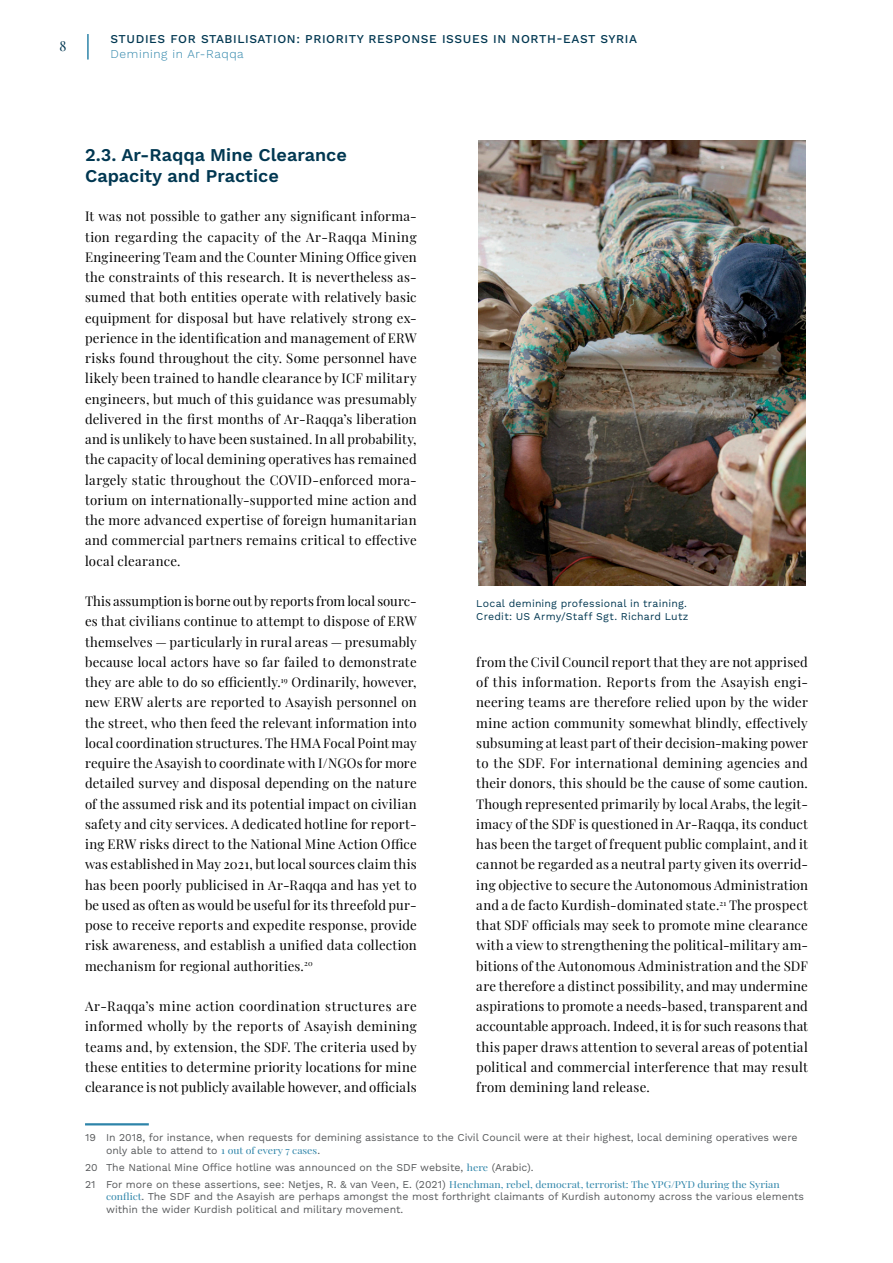
<style>
.page{position:relative;width:893px;height:1263px;background:#fff}
.page>*{position:absolute;margin:0;border:0;box-sizing:border-box;transform-origin:0 0}
._1__Headline_02{font:600 18px/21.6px "Work Sans";color:#003751}
.t1{font:13.5px "Playfair Display";color:#003751}
.Body{font:13.2px/20.2px "Playfair Display";letter-spacing:.015em;color:#000;text-align:justify}
.t2{font:500 12px "Work Sans";letter-spacing:.05em;color:#003751}
.t3{font:300 12px "Work Sans";letter-spacing:.05em;color:#2d84a9}
.Footnote{font:10.5px/12.6px "Work Sans";color:#57595b}
.t4{font:10.5px "Work Sans";letter-spacing:.02em;color:#003751}
.Footnote-2{font:9.45px "Playfair Display";color:#2d84a9;scale:1.11 1}
.s1{font-family:"Playfair Display";font-size:9.45px;color:#2d84a9}
.s2{font-family:"Work Sans";font-size:10.5px;color:#57595b}
</style>
<div class="page">
<hr style="left:87px;top:34px;width:2px;height:26px;background:#2d84a9">
<hr style="left:85px;top:1123px;width:64px;height:2px;background:#2d84a9">
<img style="left:478px;top:140px;width:328px;height:446px">
<p class="t1" style="left:60px;top:35px;width:9px">8</p>
<p class="t2" style="left:111px;top:32px;width:528px">STUDIES FOR STABILISATION: PRIORITY RESPONSE ISSUES IN NORTH-EAST SYRIA</p>
<p class="t3" style="left:111px;top:46px;width:135px">Demining in Ar-Raqqa</p>
<p class="_1__Headline_02" style="left:85px;top:145px;width:263px">2.3. Ar-Raqqa Mine Clearance<br>Capacity and Practice</p>
<p class="Body" style="left:85px;top:205px;width:333px">It was not possible to gather any significant informa&shy;tion regarding the capacity of the Ar-Raqqa Mining Engineering Team and the Counter Mining Office given the constraints of this research. It is nevertheless as&shy;sumed that both entities operate with relatively basic equipment for disposal but have relatively strong ex&shy;perience in the identification and management of ERW risks found throughout the city. Some personnel have likely been trained to handle clearance by ICF military engineers, but much of this guidance was presumably delivered in the first months of Ar-Raqqa’s liberation and is unlikely to have been sustained. In all probability, the capacity of local demining operatives has remained largely static throughout the COVID-enforced mora&shy;torium on internationally-supported mine action and the more advanced expertise of foreign humanitarian and commercial partners remains critical to effective local clearance.</p>
<p class="Body" style="left:85px;top:590px;width:333px">This assumption is borne out by reports from local sourc&shy;es that civilians continue to attempt to dispose of ERW themselves — particularly in rural areas — presumably because local actors have so far failed to demonstrate they are able to do so efficiently.<sup>19</sup> Ordinarily, however, new ERW alerts are reported to Asayish personnel on the street, who then feed the relevant information into local coordination structures. The HMA Focal Point may require the Asayish to coordinate with I/NGOs for more detailed survey and disposal depending on the nature of the assumed risk and its potential impact on civilian safety and city services. A dedicated hotline for report&shy;ing ERW risks direct to the National Mine Action Office was established in May 2021, but local sources claim this has been poorly publicised in Ar-Raqqa and has yet to be used as often as would be useful for its threefold pur&shy;pose to receive reports and expedite response, provide risk awareness, and establish a unified data collection mechanism for regional authorities.<sup>20</sup></p>
<p class="Body" style="left:85px;top:995px;width:333px">Ar-Raqqa’s mine action coordination structures are informed wholly by the reports of Asayish demining teams and, by extension, the SDF. The criteria used by these entities to determine priority locations for mine clearance is not publicly available however, and officials</p>
<p class="Footnote" style="left:106px;top:1132px;width:693px;text-indent:-21px">19 In 2018, for instance, when requests for demining assistance to the Civil Council were at their highest, local demining operatives were only able to attend to <span class="s1">1 out of every 7 cases</span>.</p>
<p class="Footnote" style="left:85px;top:1161px;width:450px">20 The National Mine Office hotline was announced on the SDF website, <span class="s1">here</span> (Arabic).</p>
<p class="Footnote-2" style="left:85px;top:1176px;width:627px"><span class="s2">21 For more on these assertions, see: Netjes, R. &amp; van Veen, E. (2021)</span> Henchman, rebel, democrat, terrorist: The YPG/PYD during the Syrian</p>
<p class="Footnote" style="left:106px;top:1191px;width:700px"><span class="s1">conflict</span>. The SDF and the Asayish are perhaps amongst the most forthright claimants of Kurdish autonomy across the various elements within the wider Kurdish political and military movement.</p>
<p class="t4" style="left:476px;top:597px;width:212px">Local demining professional in training.</p>
<p class="t4" style="left:476px;top:610px;width:214px">Credit: US Army/Staff Sgt. Richard Lutz</p>
<p class="Body" style="left:476px;top:651px;width:333px">from the Civil Council report that they are not apprised of this information. Reports from the Asayish engi&shy;neering teams are therefore relied upon by the wider mine action community somewhat blindly, effectively subsuming at least part of their decision-making power to the SDF. For international demining agencies and their donors, this should be the cause of some caution.<br>Though represented primarily by local Arabs, the legit&shy;imacy of the SDF is questioned in Ar-Raqqa, its conduct has been the target of frequent public complaint, and it cannot be regarded as a neutral party given its overrid&shy;ing objective to secure the Autonomous Administration and a de facto Kurdish-dominated state.<sup>21</sup> The prospect that SDF officials may seek to promote mine clearance with a view to strengthening the political-military am&shy;bitions of the Autonomous Administration and the SDF are therefore a distinct possibility, and may undermine aspirations to promote a needs-based, transparent and accountable approach. Indeed, it is for such reasons that this paper draws attention to several areas of potential political and commercial interference that may result from demining land release.</p>
</div>
